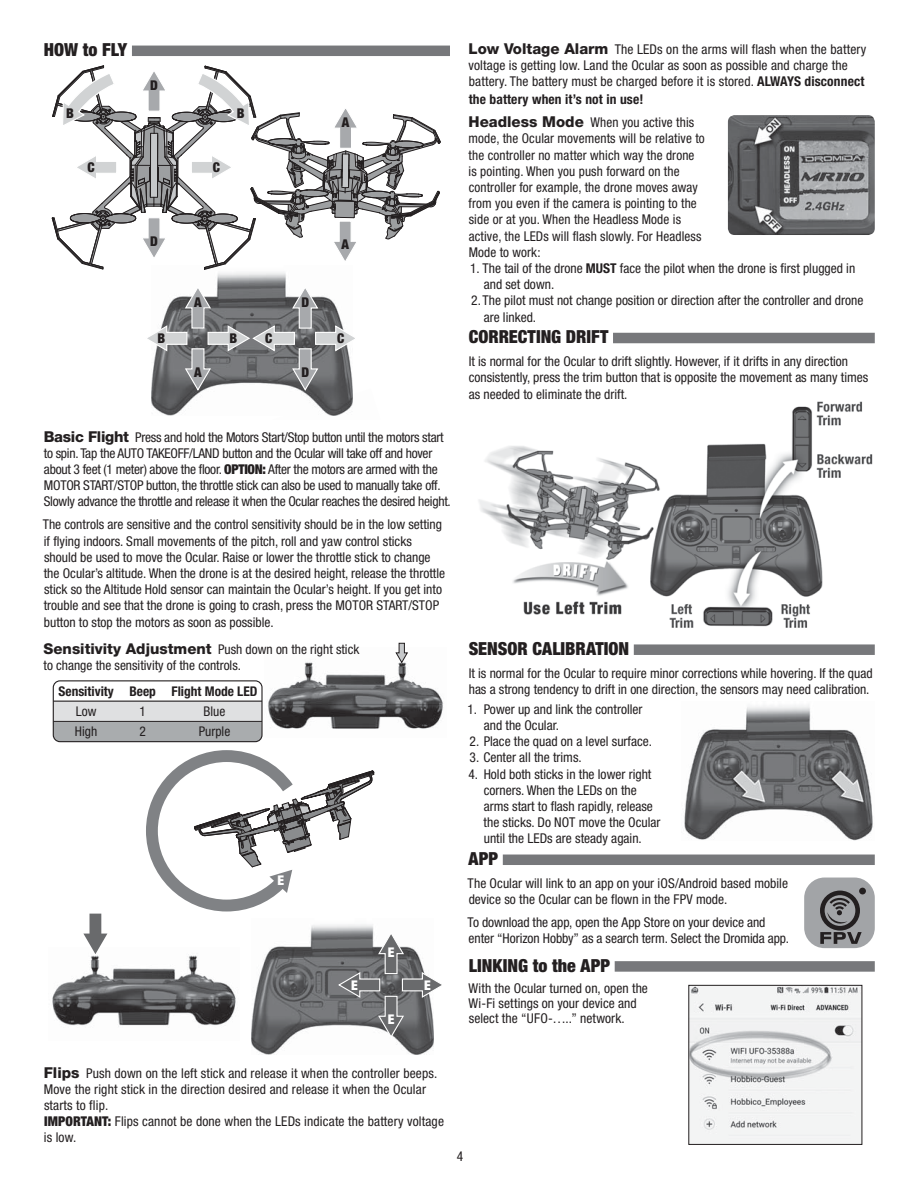
<style>
.page{position:relative;width:918px;height:1188px;background:#fff}
.page>*{position:absolute;margin:0;border:0;box-sizing:border-box;transform-origin:0 0}
.t1{font:900 condensed 18px "Helvetica Neue LT Std";color:#231f20}
.t2{font:condensed 13.5px/16.2px "Helvetica Neue LT Std";color:#231f20}
.t3{font:condensed 13.5px/16.2px "Helvetica Neue LT Std";letter-spacing:-.02em;color:#231f20}
.t4{font:700 condensed 13.5px/23px "Helvetica Neue LT Std";letter-spacing:.01em;color:#231f20}
.t5{font:900 condensed 13.5px "Helvetica Neue LT Std";color:#231f20}
.t6{font:condensed 13.35px/16px "Helvetica Neue LT Std";color:#231f20}
.t7{font:700 condensed 13.35px "Helvetica Neue LT Std";color:#231f20}
.t8{font:900 condensed 13.35px "Helvetica Neue LT Std";color:#fff}
.s1{font-weight:800;font-stretch:normal;font-size:15px}
.s2{font-weight:900}
.s3{font-weight:800;font-stretch:normal;font-size:14.85px}
.s4{font-weight:700}
.s5{font-weight:400}
</style>
<div class="page">
<div style="left:132px;top:46px;width:318px;height:10px;background:#77787b"></div>
<img style="left:151px;top:272px;width:201px;height:144px">
<svg style="left:147px;top:285px;width:208px;height:107px"></svg>
<svg style="left:52px;top:65px;width:389px;height:205px"></svg>
<div style="left:53px;top:722px;width:208px;height:20px;background:#a9acae"></div>
<div style="left:53px;top:701px;width:209px;height:20px;background:#dfe0e1"></div>
<img style="left:268px;top:662px;width:175px;height:67px">
<svg style="left:395px;top:643px;width:13px;height:21px"></svg>
<div style="left:53px;top:680px;width:210px;height:62px;border:1px solid #231f20;border-radius:7px"></div>
<hr style="left:53px;top:701px;width:209px;height:1px;background:#231f20">
<hr style="left:53px;top:721px;width:209px;height:1px;background:#231f20">
<img style="left:52px;top:955px;width:184px;height:72px">
<svg style="left:83px;top:914px;width:24px;height:40px"></svg>
<img style="left:251px;top:924px;width:182px;height:130px">
<svg style="left:337px;top:931px;width:105px;height:108px"></svg>
<svg style="left:146px;top:750px;width:229px;height:162px"></svg>
<div style="left:613px;top:333px;width:262px;height:10px;background:#77787b"></div>
<img style="left:479px;top:401px;width:394px;height:227px">
<div style="left:634px;top:644px;width:241px;height:11px;background:#77787b"></div>
<div style="left:503px;top:855px;width:372px;height:10px;background:#77787b"></div>
<div style="left:615px;top:961px;width:260px;height:11px;background:#77787b"></div>
<img style="left:728px;top:115px;width:147px;height:120px;border-radius:7px">
<img style="left:684px;top:705px;width:189px;height:136px">
<div style="left:804px;top:878px;width:71px;height:70px;background:#a2a4a7;border-radius:20px"></div>
<div style="left:859px;top:888px;width:7px;height:6px;background:#231f20;border-radius:50%"></div>
<div style="left:820px;top:891px;width:40px;height:40px;border:5px solid #231f20;border-radius:50%"></div>
<svg style="left:827px;top:897px;width:25px;height:27px"></svg>
<svg style="left:820px;top:932px;width:42px;height:12px"></svg>
<img style="left:690px;top:987px;width:170px;height:156px">
<div style="left:688px;top:985px;width:174px;height:160px;border:1px solid #231f20"></div>
<h1 class="t1" style="left:44px;top:43px;width:85px">HOW to FLY</h1>
<p class="t5" style="left:150px;top:81px;width:9px">D</p>
<p class="t5" style="left:66px;top:109px;width:9px">B</p>
<p class="t5" style="left:237px;top:109px;width:9px">B</p>
<p class="t5" style="left:87px;top:162px;width:9px">C</p>
<p class="t5" style="left:213px;top:162px;width:9px">C</p>
<p class="t5" style="left:150px;top:236px;width:9px">D</p>
<p class="t5" style="left:194px;top:297px;width:9px">A</p>
<p class="t5" style="left:342px;top:118px;width:9px">A</p>
<p class="t5" style="left:301px;top:297px;width:9px">D</p>
<p class="t5" style="left:341px;top:239px;width:9px">A</p>
<p class="t5" style="left:157px;top:333px;width:9px">B</p>
<p class="t5" style="left:229px;top:333px;width:9px">B</p>
<p class="t5" style="left:265px;top:333px;width:9px">C</p>
<p class="t5" style="left:337px;top:333px;width:9px">C</p>
<p class="t5" style="left:194px;top:367px;width:9px">A</p>
<p class="t5" style="left:301px;top:367px;width:9px">D</p>
<p class="t3" style="left:44px;top:430px;width:409px"><span class="s1">Basic Flight</span> Press and hold the Motors Start/Stop button until the motors start to spin. Tap the AUTO TAKEOFF/LAND button and the Ocular will take off and hover about 3 feet (1 meter) above the floor. <span class="s2">OPTION:</span> After the motors are armed with the MOTOR START/STOP button, the throttle stick can also be used to manually take off.<br>Slowly advance the throttle and release it when the Ocular reaches the desired height.</p>
<p class="t2" style="left:43px;top:518px;width:404px">The controls are sensitive and the control sensitivity should be in the low setting if flying indoors. Small movements of the pitch, roll and yaw control sticks should be used to move the Ocular. Raise or lower the throttle stick to change the Ocular’s altitude. When the drone is at the desired height, release the throttle stick so the Altitude Hold sensor can maintain the Ocular’s height. If you get into trouble and see that the drone is going to crash, press the MOTOR START/STOP button to stop the motors as soon as possible.</p>
<p class="t6" style="left:44px;top:642px;width:317px"><span class="s3">Sensitivity Adjustment</span> Push down on the right stick to change the sensitivity of the controls.</p>
<p class="t7" style="left:59px;top:686px;width:201px">Sensitivity Beep Flight Mode LED</p>
<p class="t6" style="left:76px;top:705px;width:22px">Low</p>
<p class="t6" style="left:139px;top:705px;width:8px">1</p>
<p class="t6" style="left:204px;top:705px;width:23px">Blue</p>
<p class="t6" style="left:75px;top:725px;width:24px">High</p>
<p class="t6" style="left:139px;top:725px;width:8px">2</p>
<p class="t6" style="left:199px;top:725px;width:33px">Purple</p>
<p class="t8" style="left:277px;top:876px;width:8px">E</p>
<p class="t8" style="left:388px;top:948px;width:8px">E</p>
<p class="t8" style="left:351px;top:980px;width:8px">E</p>
<p class="t8" style="left:424px;top:980px;width:8px">E</p>
<p class="t8" style="left:388px;top:1014px;width:8px">E</p>
<p class="t2" style="left:44px;top:1066px;width:402px"><span class="s1">Flips</span> Push down on the left stick and release it when the controller beeps.<br>Move the right stick in the direction desired and release it when the Ocular starts to flip.<br><span class="s2">IMPORTANT:</span> Flips cannot be done when the LEDs indicate the battery voltage is low.</p>
<p class="t2" style="left:468px;top:43px;width:399px"><span class="s1">Low Voltage Alarm</span> The LEDs on the arms will flash when the battery voltage is getting low. Land the Ocular as soon as possible and charge the battery. The battery must be charged before it is stored. <span class="s4">ALWAYS disconnect</span></p>
<p class="t4" style="left:469px;top:90px;width:227px">the battery when it’s not in use!<br><span class="s1">Headless Mode</span> <span class="s5">When you active this</span></p>
<p class="t2" style="left:469px;top:132px;width:238px">mode, the Ocular movements will be relative to the controller no matter which way the drone is pointing. When you push forward on the controller for example, the drone moves away from you even if the camera is pointing to the side or at you. When the Headless Mode is active, the LEDs will flash slowly. For Headless Mode to work:</p>
<p class="t2" style="left:484px;top:262px;width:373px;text-indent:-14px">1. The tail of the drone <span class="s4">MUST</span> face the pilot when the drone is first plugged in and set down.</p>
<p class="t2" style="left:484px;top:294px;width:381px;text-indent:-13px">2. The pilot must not change position or direction after the controller and drone are linked.</p>
<h1 class="t1" style="left:469px;top:330px;width:141px">CORRECTING DRIFT</h1>
<p class="t2" style="left:469px;top:355px;width:401px">It is normal for the Ocular to drift slightly. However, if it drifts in any direction consistently, press the trim button that is opposite the movement as many times as needed to eliminate the drift.</p>
<h1 class="t1" style="left:469px;top:642px;width:162px">SENSOR CALIBRATION</h1>
<p class="t2" style="left:469px;top:667px;width:405px">It is normal for the Ocular to require minor corrections while hovering. If the quad has a strong tendency to drift in one direction, the sensors may need calibration.</p>
<p class="t2" style="left:484px;top:703px;width:160px;text-indent:-16px">1. Power up and link the controller and the Ocular.</p>
<p class="t2" style="left:470px;top:735px;width:184px">2. Place the quad on a level surface.</p>
<p class="t2" style="left:470px;top:751px;width:114px">3. Center all the trims.</p>
<p class="t2" style="left:484px;top:767px;width:178px;text-indent:-15px">4. Hold both sticks in the lower right corners. When the LEDs on the arms start to flash rapidly, release the sticks. Do NOT move the Ocular until the LEDs are steady again.</p>
<h1 class="t1" style="left:469px;top:852px;width:31px">APP</h1>
<p class="t2" style="left:468px;top:877px;width:322px">The Ocular will link to an app on your iOS/Android based mobile device so the Ocular can be flown in the FPV mode.</p>
<p class="t2" style="left:468px;top:916px;width:323px">To download the app, open the App Store on your device and enter “Horizon Hobby” as a search term. Select the Dromida app.</p>
<h1 class="t1" style="left:469px;top:959px;width:143px">LINKING to the APP</h1>
<p class="t2" style="left:469px;top:983px;width:181px;line-height:15px">With the Ocular turned on, open the<br>Wi-Fi settings on your device and select the “UFO-…..” network.</p>
<p class="t2" style="left:457px;top:1150px;width:8px">4</p>
</div>
